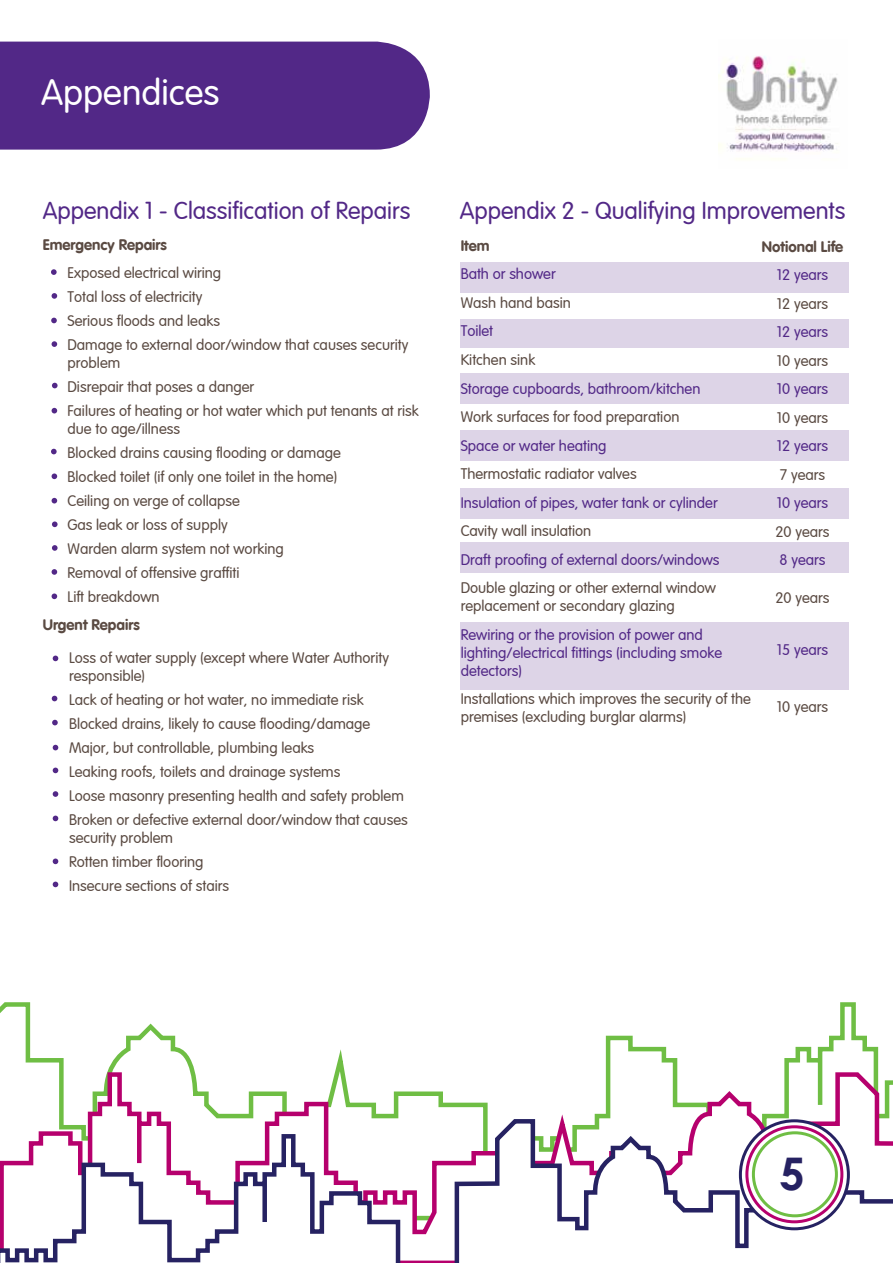
<style>
.page{position:relative;width:893px;height:1263px;background:#fff}
.page>*{position:absolute;margin:0;border:0;box-sizing:border-box;transform-origin:0 0}
.t1{font:700 45px "Century Gothic";color:#262262}
.t2{font:300 36px "VAG Rounded";color:#fff}
.t3{font:300 24px "VAG Rounded";color:#522887}
.t4{font:300 15px/24px "VAG Rounded";color:#5a4a42}
.t5{font:300 15px/28.5px "VAG Rounded";color:#522887}
.t6{font:700 15px "VAG Rounded LT";color:#5a4a42}
.s1{font-family:"VAG Rounded LT";font-weight:700}
.s2{font-family:"VAG Rounded LT";font-weight:700;color:#5a4a42}
.s3{color:#5a4a42}
</style>
<div class="page">
<div style="left:460px;top:263px;width:389px;height:30px;background:#ddd4e7"></div>
<div style="left:460px;top:319px;width:389px;height:29px;background:#ddd4e7"></div>
<div style="left:460px;top:374px;width:389px;height:30px;background:#ddd4e7"></div>
<div style="left:460px;top:430px;width:389px;height:30px;background:#ddd4e7"></div>
<div style="left:460px;top:488px;width:389px;height:30px;background:#ddd4e7"></div>
<div style="left:460px;top:543px;width:389px;height:30px;background:#ddd4e7"></div>
<div style="left:460px;top:622px;width:389px;height:68px;background:#ddd4e7"></div>
<svg style="left:0;top:1002px;width:879px;height:68px"></svg>
<svg style="left:38px;top:1070px;width:855px;height:193px"></svg>
<svg style="left:452px;top:1117px;width:441px;height:146px"></svg>
<svg style="left:0;top:1132px;width:402px;height:131px"></svg>
<svg style="left:740px;top:1121px;width:108px;height:108px"></svg>
<div style="left:739px;top:1119px;width:111px;height:111px;border:3px solid #262262;border-radius:50%"></div>
<svg style="left:747px;top:1127px;width:95px;height:95px"></svg>
<div style="left:745px;top:1125px;width:98px;height:98px;border:3px solid #b6006d;border-radius:50%"></div>
<div style="left:752px;top:1131px;width:86px;height:86px;border:3px solid #6fbe44;border-radius:50%"></div>
<img style="left:718px;top:56px;width:120px;height:96px">
<div style="left:0;top:42px;width:430px;height:108px;background:#522887"></div>
<svg style="left:51px;top:269px;width:6px;height:6px"></svg>
<svg style="left:52px;top:293px;width:5px;height:6px"></svg>
<svg style="left:51px;top:318px;width:6px;height:5px"></svg>
<svg style="left:52px;top:341px;width:5px;height:6px"></svg>
<svg style="left:52px;top:383px;width:6px;height:5px"></svg>
<svg style="left:52px;top:408px;width:5px;height:5px"></svg>
<svg style="left:51px;top:449px;width:6px;height:5px"></svg>
<svg style="left:52px;top:473px;width:5px;height:6px"></svg>
<svg style="left:52px;top:498px;width:5px;height:5px"></svg>
<svg style="left:52px;top:521px;width:6px;height:6px"></svg>
<svg style="left:52px;top:545px;width:6px;height:6px"></svg>
<svg style="left:52px;top:569px;width:5px;height:6px"></svg>
<svg style="left:52px;top:593px;width:5px;height:6px"></svg>
<svg style="left:53px;top:656px;width:5px;height:5px"></svg>
<svg style="left:52px;top:696px;width:5px;height:5px"></svg>
<svg style="left:52px;top:720px;width:6px;height:5px"></svg>
<svg style="left:53px;top:745px;width:5px;height:5px"></svg>
<svg style="left:53px;top:768px;width:5px;height:5px"></svg>
<svg style="left:53px;top:791px;width:5px;height:6px"></svg>
<svg style="left:53px;top:816px;width:5px;height:5px"></svg>
<svg style="left:53px;top:858px;width:5px;height:6px"></svg>
<svg style="left:53px;top:882px;width:5px;height:5px"></svg>
<p class="t2" style="left:41px;top:72px;width:180px">Appendices</p>
<p class="t3" style="left:43px;top:197px;width:369px">Appendix 1 - Classification of Repairs</p>
<p class="t4" style="left:68px;top:231px;width:155px;line-height:27.8px;text-indent:-25px"><span class="s1">Emergency Repairs<br></span>Exposed electrical wiring</p>
<p class="t4" style="left:68px;top:285px;width:342px">Total loss of electricity<br>Serious floods and leaks<br>Damage to external door/window that causes security</p>
<p class="t4" style="left:68px;top:351px;width:353px">problem<br>Disrepair that poses a danger<br>Failures of heating or hot water which put tenants at risk</p>
<p class="t4" style="left:68px;top:417px;width:275px">due to age/illness<br>Blocked drains causing flooding or damage<br>Blocked toilet (if only one toilet in the home)<br>Ceiling on verge of collapse<br>Gas leak or loss of supply<br>Warden alarm system not working<br>Removal of offensive graffiti<br>Lift breakdown</p>
<p class="t6" style="left:43px;top:615px;width:99px">Urgent Repairs</p>
<p class="t4" style="left:69px;top:649px;width:321px;line-height:18px">Loss of water supply (except where Water Authority responsible)</p>
<p class="t4" style="left:69px;top:688px;width:340px">Lack of heating or hot water, no immediate risk Blocked drains, likely to cause flooding/damage Major, but controllable, plumbing leaks<br>Leaking roofs, toilets and drainage systems<br>Loose masonry presenting health and safety problem Broken or defective external door/window that causes</p>
<p class="t4" style="left:69px;top:826px;width:162px">security problem<br>Rotten timber flooring<br>Insecure sections of stairs</p>
<p class="t3" style="left:460px;top:197px;width:387px">Appendix 2 - Qualifying Improvements</p>
<p class="t5" style="left:762px;top:233px;width:83px;text-align:center"><span class="s2">Notional Life<br></span>12 years<br><span class="s3">12 years<br></span>12 years<br><span class="s3">10 years<br></span>10 years<br><span class="s3">10 years<br></span>12 years<br><span class="s3">7 years<br></span>10 years<br><span class="s3">20 years<br></span>8 years</p>
<p class="t4" style="left:775px;top:586px;width:56px">20 years</p>
<p class="t5" style="left:777px;top:636px;width:53px">15 years</p>
<p class="t5" style="left:461px;top:232px;width:260px"><span class="s2">Item<br></span>Bath or shower<br><span class="s3">Wash hand basin<br></span>Toilet<br><span class="s3">Kitchen sink<br></span>Storage cupboards, bathroom/kitchen<br><span class="s3">Work surfaces for food preparation<br></span>Space or water heating<br><span class="s3">Thermostatic radiator valves<br></span>Insulation of pipes, water tank or cylinder<br><span class="s3">Cavity wall insulation<br></span>Draft proofing of external doors/windows<br><span class="s3">Double glazing or other external window</span></p>
<p class="t5" style="left:461px;top:592px;width:244px"><span class="s3">replacement or secondary glazing<br></span>Rewiring or the provision of power and</p>
<p class="t5" style="left:461px;top:644px;width:263px;line-height:18px">lighting/electrical fittings (including smoke detectors)</p>
<p class="t4" style="left:461px;top:690px;width:292px;line-height:18px">Installations which improves the security of the premises (excluding burglar alarms)</p>
<p class="t4" style="left:777px;top:695px;width:53px">10 years</p>
<p class="t1" style="left:779px;top:1146px;width:27px">5</p>
</div>
